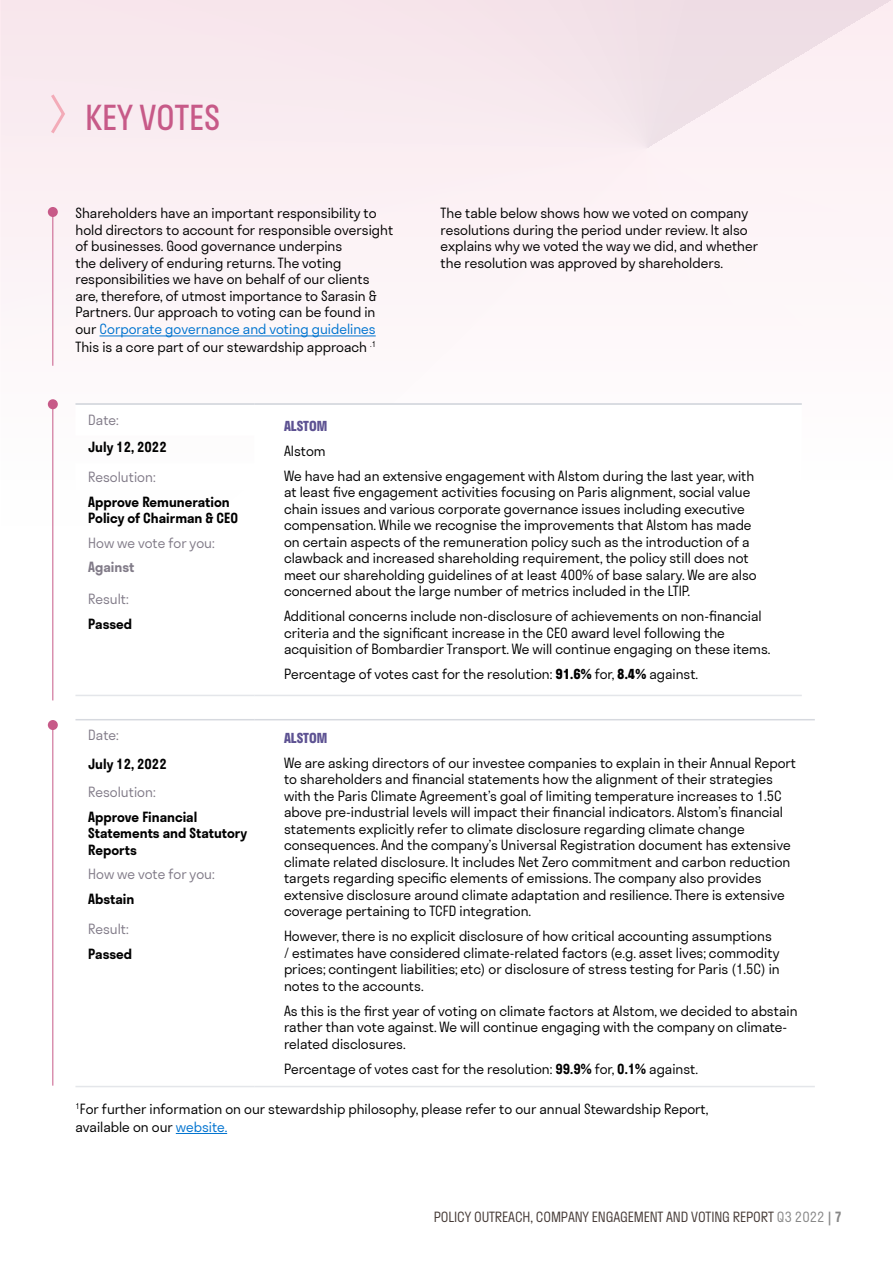
<style>
.page{position:relative;width:893px;height:1263px;background:#fff}
.page>*{position:absolute;margin:0;border:0;box-sizing:border-box;transform-origin:0 0}
.HEADER_-_MAIN_SECTIO{font:33px "Stratos";color:#c75a88}
.BODY_-_9_11_BLK{font:300 13.5px/16.5px "Stratos";color:#000}
.BODY_-_9_11_BLK-2{font:600 13.5px/16.5px "Stratos";color:#000}
.BODY_-_9_11_BLK-3{font:300 13.5px "Stratos";color:#817b88}
.t1{font:300 13.5px "Stratos";letter-spacing:-.01em;color:#453a36}
.BODY_-_9_11_BLK-4{font:700 13.5px "Stratos";color:#5d5292}
.BODY_-_9_11_BLK-5{font:600 13.5px "Stratos";color:#817b88}
.s1{color:#0073cf}
.s2{font-weight:700}
.s3{font-weight:600}
.s4{color:#878787}
.s5{font-weight:600;color:#878787}
</style>
<div class="page">
<svg style="left:1px;top:0;width:892px;height:525px"></svg>
<svg style="left:48px;top:91px;width:19px;height:46px"></svg>
<hr style="left:52px;top:208px;width:1px;height:158px;background:#c75a88">
<div style="left:48px;top:207px;width:10px;height:10px;background:#c75a88;border-radius:50%"></div>
<hr style="left:100px;top:336px;width:276px;height:1px;background:#0073cf">
<svg style="left:75px;top:405px;width:727px;height:120px"></svg>
<hr style="left:75px;top:403px;width:179px;height:2px;background:#ced2d9">
<hr style="left:254px;top:403px;width:548px;height:2px;background:#ced2d9">
<hr style="left:254px;top:695px;width:548px;height:1px;background:#e4e6ea">
<hr style="left:75px;top:695px;width:179px;height:1px;background:#e4e6ea">
<hr style="left:254px;top:1086px;width:561px;height:1px;background:#e4e6ea">
<hr style="left:75px;top:1086px;width:179px;height:1px;background:#e4e6ea">
<hr style="left:75px;top:719px;width:179px;height:1px;background:#d6d9df">
<hr style="left:254px;top:719px;width:561px;height:1px;background:#d6d9df">
<hr style="left:52px;top:400px;width:1px;height:300px;background:#c75a88">
<div style="left:48px;top:399px;width:10px;height:10px;background:#c75a88;border-radius:50%"></div>
<hr style="left:52px;top:721px;width:1px;height:364px;background:#c75a88">
<div style="left:48px;top:720px;width:10px;height:10px;background:#c75a88;border-radius:50%"></div>
<hr style="left:176px;top:1133px;width:51px;height:1px;background:#0073cf">
<p class="HEADER_-_MAIN_SECTIO" style="left:85px;top:91px;width:137px">KEY VOTES</p>
<p class="BODY_-_9_11_BLK" style="left:75px;top:205px;width:319px">Shareholders have an important responsibility to hold directors to account for responsible oversight of businesses. Good governance underpins<br>the delivery of enduring returns. The voting responsibilities we have on behalf of our clients are, therefore, of utmost importance to Sarasin &amp; Partners. Our approach to voting can be found in our <span class="s1">Corporate governance and voting guidelines</span></p>
<p class="BODY_-_9_11_BLK" style="left:75px;top:338px;width:302px">This is a core part of our stewardship approach <sup>.1</sup></p>
<p class="BODY_-_9_11_BLK" style="left:441px;top:205px;width:319px">The table below shows how we voted on company resolutions during the period under review. It also explains why we voted the way we did, and whether the resolution was approved by shareholders.</p>
<p class="BODY_-_9_11_BLK-3" style="left:88px;top:409px;width:32px">Date:</p>
<p class="BODY_-_9_11_BLK-2" style="left:88px;top:438px;width:80px">July 12, 2022</p>
<p class="BODY_-_9_11_BLK-3" style="left:88px;top:466px;width:69px">Resolution:</p>
<p class="BODY_-_9_11_BLK-2" style="left:88px;top:493px;width:151px">Approve Remuneration<br>Policy of Chairman &amp; CEO</p>
<p class="BODY_-_9_11_BLK-3" style="left:88px;top:532px;width:128px">How we vote for you:</p>
<p class="BODY_-_9_11_BLK-5" style="left:88px;top:557px;width:48px">Against</p>
<p class="BODY_-_9_11_BLK-3" style="left:88px;top:588px;width:42px">Result:</p>
<p class="BODY_-_9_11_BLK-2" style="left:88px;top:615px;width:45px">Passed</p>
<p class="BODY_-_9_11_BLK-4" style="left:284px;top:415px;width:45px">ALSTOM</p>
<p class="BODY_-_9_11_BLK" style="left:284px;top:442px;width:43px">Alstom</p>
<p class="BODY_-_9_11_BLK" style="left:284px;top:467px;width:474px">We have had an extensive engagement with Alstom during the last year, with at least five engagement activities focusing on Paris alignment, social value chain issues and various corporate governance issues including executive compensation. While we recognise the improvements that Alstom has made on certain aspects of the remuneration policy such as the introduction of a clawback and increased shareholding requirement, the policy still does not meet our shareholding guidelines of at least 400% of base salary. We are also concerned about the large number of metrics included in the LTIP.</p>
<p class="BODY_-_9_11_BLK" style="left:284px;top:608px;width:488px">Additional concerns include non-disclosure of achievements on non-financial criteria and the significant increase in the CEO award level following the acquisition of Bombardier Transport. We will continue engaging on these items.</p>
<p class="BODY_-_9_11_BLK" style="left:284px;top:666px;width:416px">Percentage of votes cast for the resolution: <span class="s2">91.6%</span> for, <span class="s2">8.4%</span> against.</p>
<p class="BODY_-_9_11_BLK-3" style="left:88px;top:724px;width:32px">Date:</p>
<p class="BODY_-_9_11_BLK-4" style="left:284px;top:727px;width:45px">ALSTOM</p>
<p class="BODY_-_9_11_BLK" style="left:284px;top:754px;width:514px">We are asking directors of our investee companies to explain in their Annual Report to shareholders and financial statements how the alignment of their strategies with the Paris Climate Agreement’s goal of limiting temperature increases to 1.5C above pre-industrial levels will impact their financial indicators. Alstom’s financial statements explicitly refer to climate disclosure regarding climate change consequences. And the company’s Universal Registration document has extensive climate related disclosure. It includes Net Zero commitment and carbon reduction targets regarding specific elements of emissions. The company also provides extensive disclosure around climate adaptation and resilience. There is extensive coverage pertaining to TCFD integration.</p>
<p class="BODY_-_9_11_BLK" style="left:284px;top:927px;width:497px">However, there is no explicit disclosure of how critical accounting assumptions / estimates have considered climate-related factors (e.g. asset lives; commodity prices; contingent liabilities; etc) or disclosure of stress testing for Paris (1.5C) in notes to the accounts.</p>
<p class="BODY_-_9_11_BLK" style="left:284px;top:1002px;width:515px">As this is the first year of voting on climate factors at Alstom, we decided to abstain rather than vote against. We will continue engaging with the company on climate&shy;related disclosures.</p>
<p class="BODY_-_9_11_BLK" style="left:284px;top:1060px;width:416px">Percentage of votes cast for the resolution: <span class="s3">99.9%</span> for, <span class="s3">0.1%</span> against.</p>
<p class="BODY_-_9_11_BLK-2" style="left:88px;top:756px;width:80px">July 12, 2022</p>
<p class="BODY_-_9_11_BLK-3" style="left:88px;top:781px;width:69px">Resolution:</p>
<p class="BODY_-_9_11_BLK-2" style="left:88px;top:808px;width:160px">Approve Financial<br>Statements and Statutory<br>Reports</p>
<p class="BODY_-_9_11_BLK-3" style="left:88px;top:864px;width:128px">How we vote for you:</p>
<p class="BODY_-_9_11_BLK-2" style="left:88px;top:890px;width:48px">Abstain</p>
<p class="BODY_-_9_11_BLK-3" style="left:88px;top:919px;width:42px">Result:</p>
<p class="BODY_-_9_11_BLK-2" style="left:88px;top:945px;width:45px">Passed</p>
<p class="BODY_-_9_11_BLK" style="left:75px;top:1099px;width:634px;line-height:18px"><sup>1</sup>For further information on our stewardship philosophy, please refer to our annual Stewardship Report, available on our <span class="s1">website.</span></p>
<p class="t1" style="left:434px;top:1206px;width:410px">POLICY OUTREACH, COMPANY ENGAGEMENT AND VOTING REPORT <span class="s4">Q3 2022</span> <span class="s5">| 7</span></p>
</div>
